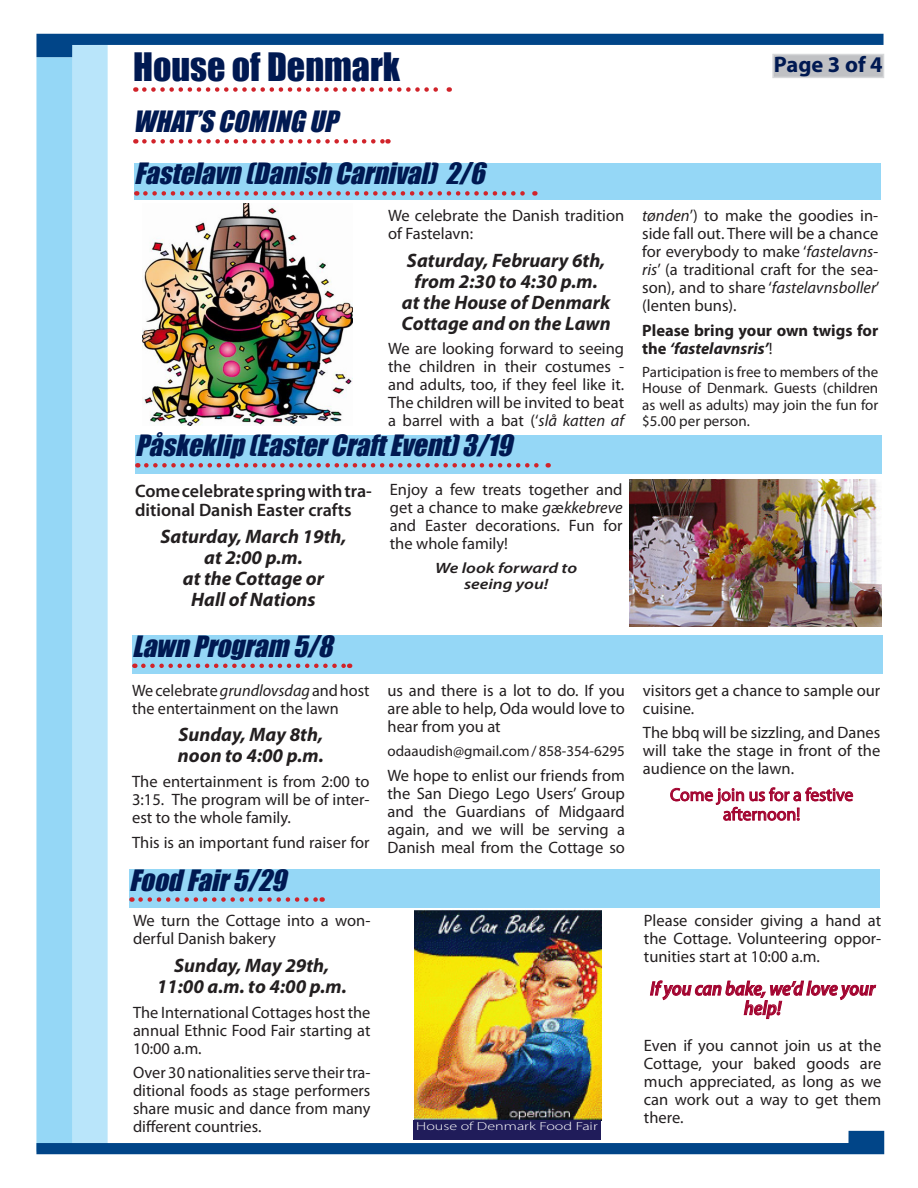
<style>
.page{position:relative;width:918px;height:1188px;background:#fff}
.page>*{position:absolute;margin:0;border:0;box-sizing:border-box;transform-origin:0 0}
.Headline{font:36px "Impact";color:#001952}
.Headline-2{font:italic 27px "Impact";color:#001952}
.Headline-3{font:700 22.5px "Myriad Pro";color:#001952}
.Body{font:italic 600 19.8px/19.5px "Myriad Pro";color:#a2022e;text-align:center;scale:.91 1}
.Body-2{font:italic 700 19.5px/21px "Myriad Pro";color:#231f20}
.Body-3{font:600 18px/19.5px "Myriad Pro";color:#231f20}
.Body-4{font:18px "Myriad Pro";color:#a2022e}
.Body-5{font:16.5px/18px "Myriad Pro";color:#231f20;text-align:justify}
.Body-6{font:700 16.5px/18px "Myriad Pro";color:#231f20}
.Body-7{font:15px/16.5px "Myriad Pro";color:#231f20;text-align:justify}
.Body-8{font:italic 600 15px "Myriad Pro";color:#231f20;scale:1.2 1}
.t1{font:300 11.7px "Myriad Pro";color:#fff;scale:1.38 1}
.s1{font-style:italic}
.s2{font-weight:400}
</style>
<div class="page">
<svg style="left:670px;top:787px;width:183px;height:34px"></svg>
<div style="left:72px;top:45px;width:36px;height:1107px;background:#b9e5fa"></div>
<div style="left:36px;top:57px;width:36px;height:1095px;background:#95d7f6"></div>
<svg style="left:36px;top:34px;width:848px;height:23px"></svg>
<svg style="left:144px;top:87px;width:306px;height:5px"></svg>
<div style="left:773px;top:55px;width:111px;height:22px;background:#c0c1c4"></div>
<div style="left:772px;top:54px;width:112px;height:24px;border:2px solid #d7d8da"></div>
<svg style="left:144px;top:139px;width:244px;height:5px"></svg>
<div style="left:134px;top:163px;width:746px;height:37px;background:#95d7f6"></div>
<svg style="left:145px;top:191px;width:390px;height:5px"></svg>
<div style="left:135px;top:435px;width:746px;height:38px;background:#95d7f6"></div>
<svg style="left:146px;top:463px;width:403px;height:5px"></svg>
<div style="left:132px;top:635px;width:750px;height:39px;background:#95d7f6"></div>
<svg style="left:143px;top:664px;width:207px;height:4px"></svg>
<svg style="left:36px;top:1131px;width:848px;height:23px"></svg>
<img style="left:142px;top:203px;width:211px;height:222px">
<img style="left:629px;top:479px;width:253px;height:148px">
<div style="left:129px;top:869px;width:750px;height:39px;background:#95d7f6"></div>
<svg style="left:141px;top:897px;width:182px;height:5px"></svg>
<svg style="left:650px;top:980px;width:227px;height:39px"></svg>
<img style="left:414px;top:910px;width:187px;height:211px">
<div style="left:413px;top:1121px;width:188px;height:19px;background:#201c5a"></div>
<p class="Headline" style="left:133px;top:38px;width:269px">House of Denmark</p>
<p class="Headline-3" style="left:774px;top:50px;width:110px">Page 3 of 4</p>
<p class="Headline-2" style="left:133px;top:101px;width:214px">WHAT’SCOMINGUP</p>
<p class="Headline-2" style="left:134px;top:153px;width:360px">Fastelavn(DanishCarnival)2/6</p>
<p class="Body-5" style="left:388px;top:206px;width:238px">We celebrate the Danish tradition of Fastelavn:</p>
<p class="Body-2" style="left:407px;top:249px;width:200px">Saturday, February 6th,</p>
<p class="Body-2" style="left:415px;top:270px;width:185px">from 2:30 to 4:30 p.m.</p>
<p class="Body-2" style="left:402px;top:291px;width:211px">at the House of Denmark<br>Cottage and on the Lawn</p>
<p class="Body-5" style="left:388px;top:340px;width:238px">We are looking forward to seeing the children in their costumes - and adults, too, if they feel like it.<br>The children will be invited to beat a barrel with a bat (‘<span class="s1">slå katten af</span></p>
<p class="Headline-2" style="left:135px;top:425px;width:387px">Påskeklip(EasterCraftEvent)3/19</p>
<p class="Body-3" style="left:135px;top:480px;width:238px">Come celebrate spring with tra&shy;ditional Danish Easter crafts</p>
<p class="Body-2" style="left:160px;top:525px;width:188px">Saturday, March 19th,</p>
<p class="Body-2" style="left:204px;top:546px;width:100px">at 2:00 p.m.</p>
<p class="Body-2" style="left:183px;top:567px;width:143px">at the Cottage or</p>
<p class="Body-2" style="left:191px;top:588px;width:126px">Hall of Nations</p>
<p class="Headline-2" style="left:132px;top:625px;width:210px">LawnProgram 5/8</p>
<p class="Body-5" style="left:132px;top:681px;width:239px">We celebrate <span class="s1">grundlovsdag</span> and host the entertainment on the lawn</p>
<p class="Body-2" style="left:179px;top:724px;width:146px">Sunday, May 8th,</p>
<p class="Body-2" style="left:178px;top:745px;width:147px">noon to 4:00 p.m.</p>
<p class="Body-5" style="left:132px;top:772px;width:239px">The entertainment is from 2:00 to 3:15. The program will be of inter&shy;est to the whole family.</p>
<p class="Body-5" style="left:132px;top:833px;width:239px">This is an important fund raiser for</p>
<p class="Headline-2" style="left:129px;top:859px;width:167px">FoodFair5/29</p>
<p class="Body-5" style="left:133px;top:911px;width:239px">We turn the Cottage into a won&shy;derful Danish bakery</p>
<p class="Body-2" style="left:174px;top:954px;width:157px">Sunday, May 29th,</p>
<p class="Body-2" style="left:157px;top:975px;width:192px">11:00 a.m. to 4:00 p.m.</p>
<p class="Body-5" style="left:133px;top:1003px;width:239px">The International Cottages host the annual Ethnic Food Fair starting at 10:00 a.m.</p>
<p class="Body-5" style="left:133px;top:1064px;width:239px">Over 30 nationalities serve their tra&shy;ditional foods as stage performers share music and dance from many different countries.</p>
<p class="Body-5" style="left:390px;top:481px;width:234px">Enjoy a few treats together and get a chance to make <span class="s1">g</span>æ<span class="s1">kkebreve </span>and Easter decorations. Fun for the whole family!</p>
<p class="Body-8" style="left:435px;top:558px;width:120px">We look forward to</p>
<p class="Body-8" style="left:464px;top:575px;width:72px">seeing you!</p>
<p class="Body-5" style="left:388px;top:681px;width:239px">us and there is a lot to do. If you are able to help, Oda would love to hear from you at</p>
<p class="Body-7" style="left:388px;top:743px;width:239px">odaaudish@gmail.com / 858-354-6295</p>
<p class="Body-5" style="left:388px;top:766px;width:239px">We hope to enlist our friends from the San Diego Lego Users’ Group and the Guardians of Midgaard again, and we will be serving a Danish meal from the Cottage so</p>
<p class="t1" style="left:416px;top:1119px;width:133px">House of Denmark Food Fair</p>
<p class="Body-5" style="left:642px;top:206px;width:239px"><span class="s1">tønden</span>’) to make the goodies in&shy;side fall out. There will be a chance for everybody to make ‘<span class="s1">fastelavns&shy;ris</span>’ (a traditional craft for the sea&shy;son), and to share ‘<span class="s1">fastelavnsboller</span>’ (lenten buns).</p>
<p class="Body-6" style="left:642px;top:321px;width:238px">Please bring your own twigs for the <span class="s1">‘fastelavnsris’</span><span class="s2">!</span></p>
<p class="Body-7" style="left:642px;top:363px;width:238px">Participation is free to members of the House of Denmark. Guests (children as well as adults) may join the fun for $5.00 per person.</p>
<p class="Body-5" style="left:643px;top:681px;width:239px">visitors get a chance to sample our cuisine.</p>
<p class="Body-5" style="left:643px;top:724px;width:239px">The bbq will be sizzling, and Danes will take the stage in front of the audience on the lawn.</p>
<p class="Body-4" style="left:670px;top:784px;width:185px">Come join us for a festive</p>
<p class="Body-4" style="left:723px;top:803px;width:79px">afternoon!</p>
<p class="Body-5" style="left:644px;top:911px;width:239px">Please consider giving a hand at the Cottage. Volunteering oppor&shy;tunities start at 10:00 a.m.</p>
<p class="Body" style="left:650px;top:978px;width:249px">If you can bake, we’d love your help!</p>
<p class="Body-5" style="left:644px;top:1036px;width:239px">Even if you cannot join us at the Cottage, your baked goods are much appreciated, as long as we can work out a way to get them there.</p>
</div>
